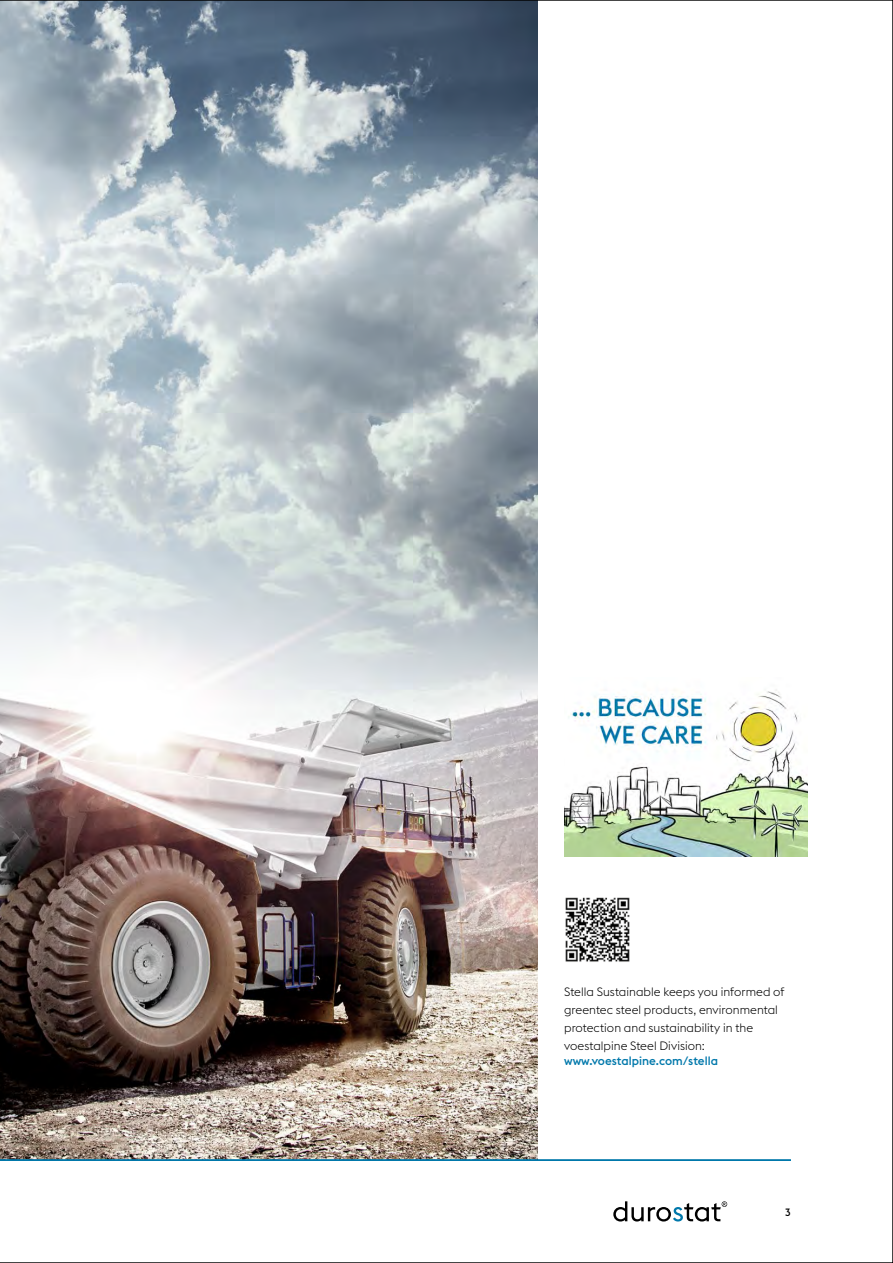
<style>
.page{position:relative;width:893px;height:1263px;background:#fff}
.page>*{position:absolute;margin:0;border:0;box-sizing:border-box;transform-origin:0 0}
.t1{font:300 12px/18px "voestalpine";letter-spacing:.005em;color:#000}
.t2{font:500 12px "voestalpine";color:#0078ab}
.t3{font:500 10.5px "voestalpine";color:#000}
</style>
<div class="page">
<img style="left:0;top:0;width:893px;height:1263px">
<p class="t1" style="left:564px;top:983px;width:222px">Stella Sustainable keeps you informed of greentec steel products, environmental protection and sustainability in the voestalpine Steel Division:</p>
<p class="t2" style="left:564px;top:1054px;width:155px">www.voestalpine.com/stella</p>
<p class="t3" style="left:785px;top:1205px;width:8px">3</p>
</div>
